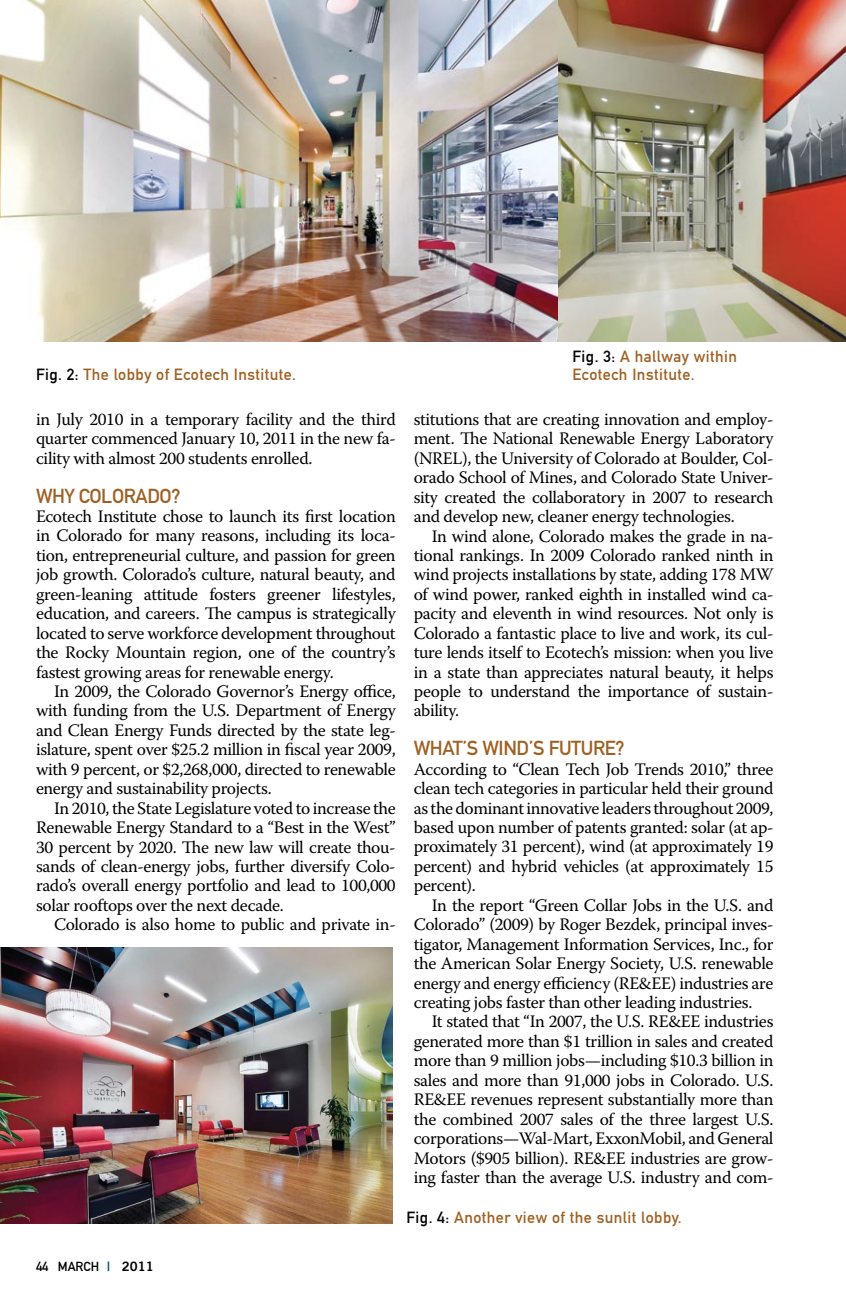
<style>
.page{position:relative;width:846px;height:1296px;background:#fff}
.page>*{position:absolute;margin:0;border:0;box-sizing:border-box;transform-origin:0 0}
.t1{font:20px "DIN Mittelschrift Alternate";letter-spacing:-.02em;color:#9f6123}
.t2{font:17.6px/19.4px "Warnock Pro";letter-spacing:-.02em;color:#000;text-align:justify}
.t3{font:16px/18px "DIN Mittelschrift Alternate";letter-spacing:.03em;color:#9f6123}
.t4{font:13px "DIN Mittelschrift Alternate";color:#000}
.s1{color:#000}
.s2{font-family:"Trade Gothic Bold Two";color:#005387}
.s3{font-family:"Trade Gothic Bold Two"}
</style>
<div class="page">
<img style="left:0;top:0;width:846px;height:342px">
<img style="left:0;top:947px;width:393px;height:277px">
<p class="t3" style="left:36px;top:365px;width:262px"><span class="s1">Fig. 2:</span> The lobby of Ecotech Institute.</p>
<p class="t2" style="left:36px;top:409px;width:361px">in July 2010 in a temporary facility and the third quarter commenced January 10, 2011 in the new fa&shy;cility with almost 200 students enrolled.</p>
<p class="t1" style="left:36px;top:484px;width:146px">Why Colorado?</p>
<p class="t2" style="left:36px;top:506px;width:361px">Ecotech Institute chose to launch its first location in Colorado for many reasons, including its loca&shy;tion, entrepreneurial culture, and passion for green job growth. Colorado’s culture, natural beauty, and green-leaning attitude fosters greener lifestyles, education, and careers. The campus is strategically located to serve workforce development throughout the Rocky Mountain region, one of the country’s fastest growing areas for renewable energy.</p>
<p class="t2" style="left:36px;top:681px;width:361px;text-indent:18px">In 2009, the Colorado Governor’s Energy office, with funding from the U.S. Department of Energy and Clean Energy Funds directed by the state leg&shy;islature, spent over $25.2 million in fiscal year 2009, with 9 percent, or $2,268,000, directed to renewable energy and sustainability projects.</p>
<p class="t2" style="left:36px;top:798px;width:361px;text-indent:18px">In 2010, the State Legislature voted to increase the Renewable Energy Standard to a “Best in the West” 30 percent by 2020. The new law will create thou&shy;sands of clean-energy jobs, further diversify Colo&shy;rado’s overall energy portfolio and lead to 100,000 solar rooftops over the next decade.</p>
<p class="t2" style="left:54px;top:915px;width:343px">Colorado is also home to public and private in-</p>
<p class="t3" style="left:573px;top:347px;width:166px"><span class="s1">Fig. 3:</span> A hallway within<br>Ecotech Institute.</p>
<p class="t2" style="left:414px;top:409px;width:361px">stitutions that are creating innovation and employ&shy;ment. The National Renewable Energy Laboratory (NREL), the University of Colorado at Boulder, Col&shy;orado School of Mines, and Colorado State Univer&shy;sity created the collaboratory in 2007 to research and develop new, cleaner energy technologies.</p>
<p class="t2" style="left:414px;top:526px;width:361px;text-indent:18px">In wind alone, Colorado makes the grade in na&shy;tional rankings. In 2009 Colorado ranked ninth in wind projects installations by state, adding 178 MW of wind power, ranked eighth in installed wind ca&shy;pacity and eleventh in wind resources. Not only is Colorado a fantastic place to live and work, its cul&shy;ture lends itself to Ecotech’s mission: when you live in a state than appreciates natural beauty, it helps people to understand the importance of sustain&shy;ability.</p>
<p class="t1" style="left:414px;top:737px;width:15px">Wha</p>
<p class="t1" style="left:453px;top:737px;width:173px">t’s Wind’s Future?</p>
<p class="t2" style="left:414px;top:759px;width:361px">According to “Clean Tech Job Trends 2010,” three clean tech categories in particular held their ground as the dominant innovative leaders throughout 2009, based upon number of patents granted: solar (at ap&shy;proximately 31 percent), wind (at approximately 19 percent) and hybrid vehicles (at approximately 15 percent).</p>
<p class="t2" style="left:414px;top:895px;width:361px;text-indent:18px">In the report “Green Collar Jobs in the U.S. and Colorado” (2009) by Roger Bezdek, principal inves&shy;tigator, Management Information Services, Inc., for the American Solar Energy Society, U.S. renewable energy and energy efficiency (RE&amp;EE) industries are creating jobs faster than other leading industries.</p>
<p class="t2" style="left:414px;top:1012px;width:361px;text-indent:18px">It stated that “In 2007, the U.S. RE&amp;EE industries generated more than $1 trillion in sales and created more than 9 million jobs—including $10.3 billion in sales and more than 91,000 jobs in Colorado. U.S.<br>RE&amp;EE revenues represent substantially more than the combined 2007 sales of the three largest U.S. corporations—Wal-Mart, ExxonMobil, and General Motors ($905 billion). RE&amp;EE industries are grow&shy;ing faster than the average U.S. industry and com-</p>
<p class="t3" style="left:406px;top:1209px;width:277px"><span class="s1">Fig. 4:</span> Another view of the sunlit lobby.</p>
<p class="t4" style="left:36px;top:1258px;width:119px">44 MARCH <span class="s2">|</span> <span class="s3">2011</span></p>
</div>
